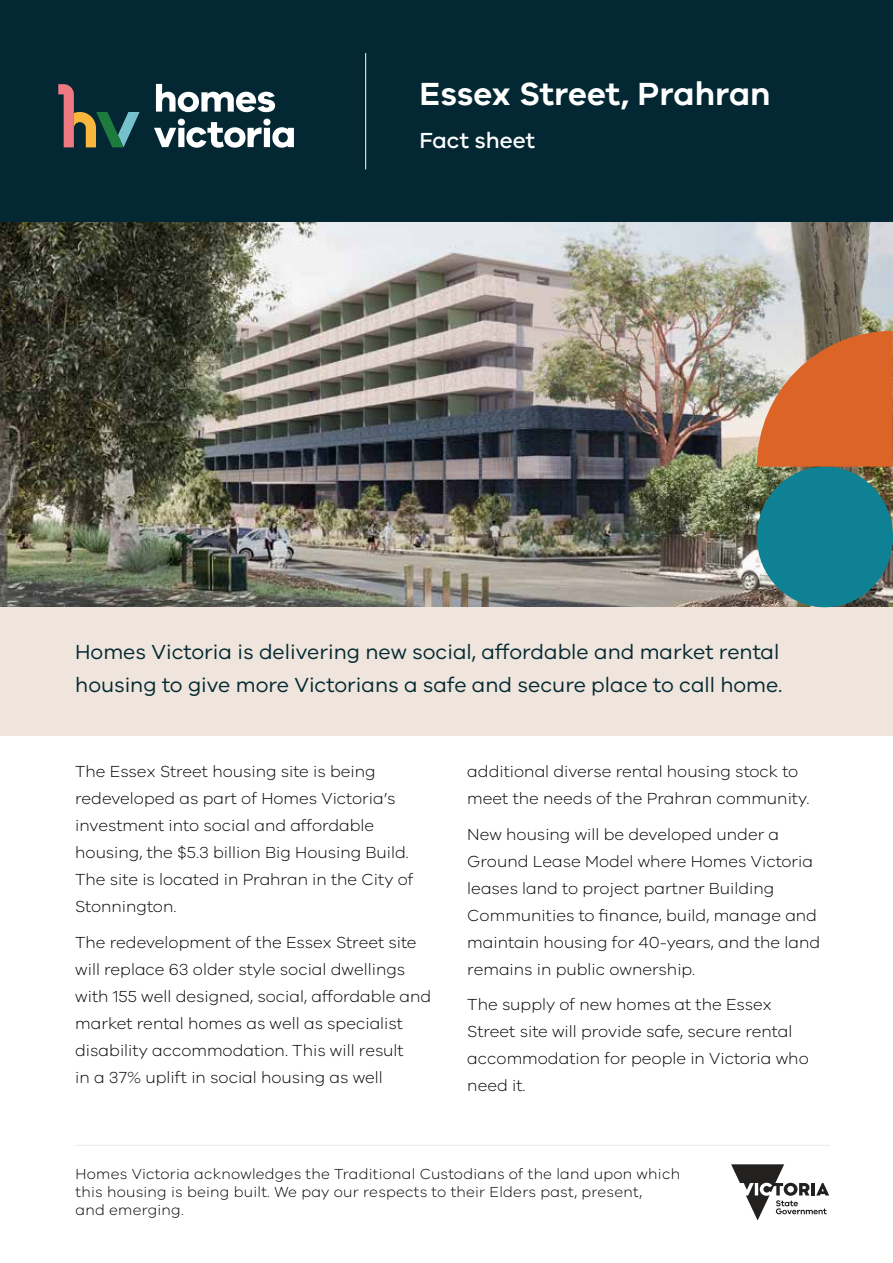
<style>
.page{position:relative;width:893px;height:1263px;background:#fff}
.page>*{position:absolute;margin:0;border:0;box-sizing:border-box;transform-origin:0 0}
.t1{font:600 33px "VIC";color:#fff}
.t2{font:500 22.5px "VIC";color:#fff}
.t3{font:21px/33px "VIC";color:#032832}
.t4{font:300 16.5px/27px "VIC";color:#000}
.t5{font:300 15px/18px "VIC";letter-spacing:.015em;color:#000}
</style>
<div class="page">
<img style="left:0;top:221px;width:893px;height:386px">
<div style="left:0;top:0;width:893px;height:221px;background:#032833"></div>
<div style="left:0;top:607px;width:893px;height:128px;background:#efe5dc"></div>
<div style="left:757px;top:467px;width:136px;height:140px;background:#0f8194;border-radius:50%"></div>
<svg style="left:757px;top:331px;width:136px;height:136px;background:#d57745"></svg>
<svg style="left:731px;top:1164px;width:98px;height:56px"></svg>
<svg style="left:156px;top:84px;width:119px;height:28px"></svg>
<svg style="left:154px;top:119px;width:140px;height:29px"></svg>
<svg style="left:58px;top:84px;width:82px;height:63px"></svg>
<hr style="left:365px;top:53px;width:1px;height:116px;background:#fff">
<hr style="left:76px;top:1145px;width:754px;height:1px;background:#032833">
<h1 class="t1" style="left:420px;top:74px;width:352px">Essex Street, Prahran</h1>
<h2 class="t2" style="left:420px;top:127px;width:117px">Fact sheet</h2>
<p class="t3" style="left:75px;top:634px;width:709px">Homes Victoria is delivering new social, affordable and market rental housing to give more Victorians a safe and secure place to call home.</p>
<p class="t4" style="left:75px;top:757px;width:340px">The Essex Street housing site is being redeveloped as part of Homes Victoria’s investment into social and affordable housing, the $5.3 billion Big Housing Build.<br>The site is located in Prahran in the City of Stonnington.</p>
<p class="t4" style="left:75px;top:928px;width:358px">The redevelopment of the Essex Street site will replace 63 older style social dwellings with 155 well designed, social, affordable and market rental homes as well as specialist disability accommodation. This will result<br>in a 37% uplift in social housing as well</p>
<p class="t4" style="left:467px;top:757px;width:344px">additional diverse rental housing stock to meet the needs of the Prahran community.</p>
<p class="t4" style="left:467px;top:820px;width:354px">New housing will be developed under a Ground Lease Model where Homes Victoria leases land to project partner Building Communities to finance, build, manage and maintain housing for 40-years, and the land remains in public ownership.</p>
<p class="t4" style="left:467px;top:990px;width:343px">The supply of new homes at the Essex<br>Street site will provide safe, secure rental accommodation for people in Victoria who need it.</p>
<p class="t5" style="left:76px;top:1165px;width:606px">Homes Victoria acknowledges the Traditional Custodians of the land upon which this housing is being built. We pay our respects to their Elders past, present,<br>and emerging.</p>
</div>
